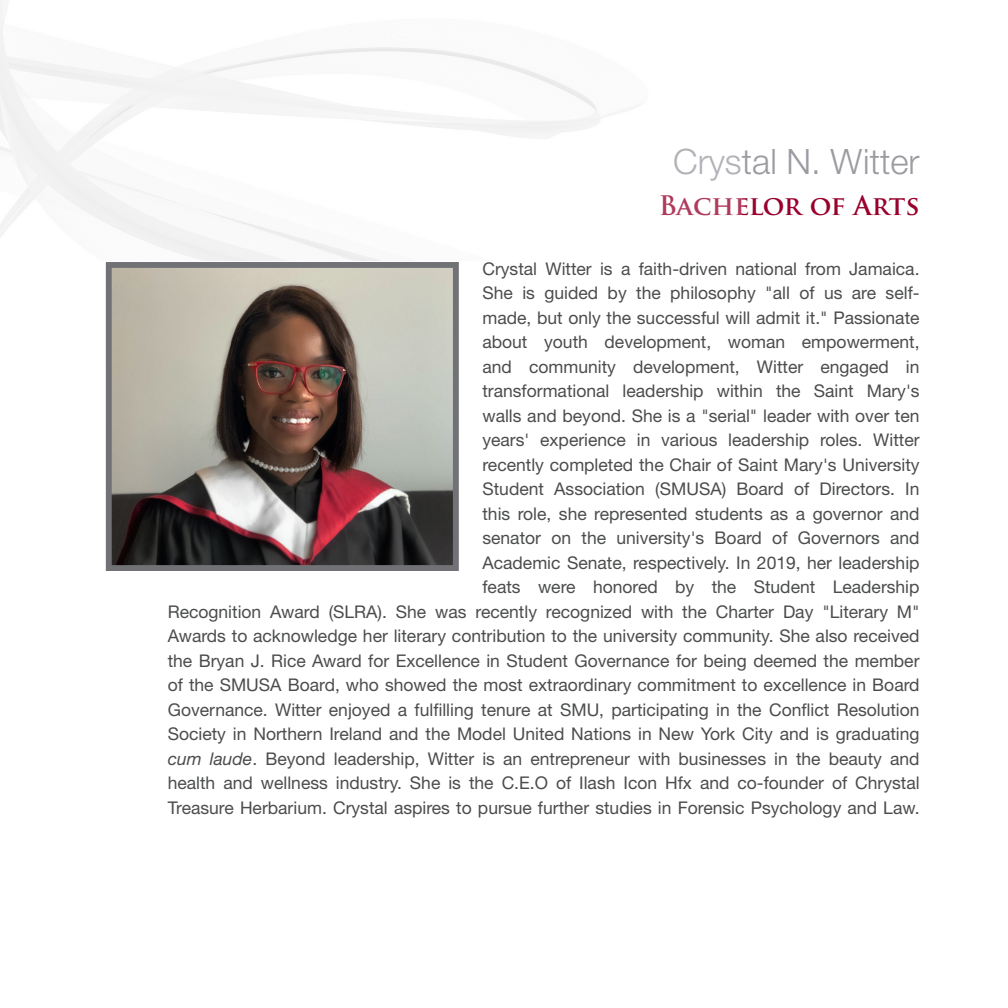
<style>
.page{position:relative;width:1008px;height:1008px;background:#fff}
.page>*{position:absolute;margin:0;border:0;box-sizing:border-box;transform-origin:0 0}
.Graduates{font:300 35px "Helvetica Neue LT Std";color:#9b9ba2}
.Graduates-2{font:700 26.25px "Trajan Pro";letter-spacing:-.02em;color:#98012d}
.Graduates-3{font:17.5px/24.5px "Helvetica Neue LT Std";color:#4b4c4d;text-align:right}
.s1{font-style:italic}
</style>
<div class="page">
<img style="left:113px;top:269px;width:339px;height:295px">
<div style="left:106px;top:262px;width:353px;height:309px;border:6px solid #717275"></div>
<p class="Graduates" style="left:673px;top:140px;width:248px">Crystal N. Witter</p>
<p class="Graduates-2" style="left:659px;top:189px;width:262px">Bachelor of Arts</p>
<p class="Graduates-3" style="left:168px;top:256px;width:754px">Crystal Witter is a faith-driven national from Jamaica.<br>She is guided by the philosophy "all of us are self-<br>made, but only the successful will admit it." Passionate<br>about youth development, woman empowerment,<br>and community development, Witter engaged in<br>transformational leadership within the Saint Mary's<br>walls and beyond. She is a "serial" leader with over ten<br>years' experience in various leadership roles. Witter<br>recently completed the Chair of Saint Mary's University<br>Student Association (SMUSA) Board of Directors. In<br>this role, she represented students as a governor and<br>senator on the university's Board of Governors and<br>Academic Senate, respectively. In 2019, her leadership<br>feats were honored by the Student Leadership<br>Recognition Award (SLRA). She was recently recognized with the Charter Day "Literary M" Awards to acknowledge her literary contribution to the university community. She also received the Bryan J. Rice Award for Excellence in Student Governance for being deemed the member of the SMUSA Board, who showed the most extraordinary commitment to excellence in Board Governance. Witter enjoyed a fulfilling tenure at SMU, participating in the Conflict Resolution Society in Northern Ireland and the Model United Nations in New York City and is graduating <span class="s1">cum laude</span>. Beyond leadership, Witter is an entrepreneur with businesses in the beauty and health and wellness industry. She is the C.E.O of Ilash Icon Hfx and co-founder of Chrystal Treasure Herbarium. Crystal aspires to pursue further studies in Forensic Psychology and Law.</p>
</div>
